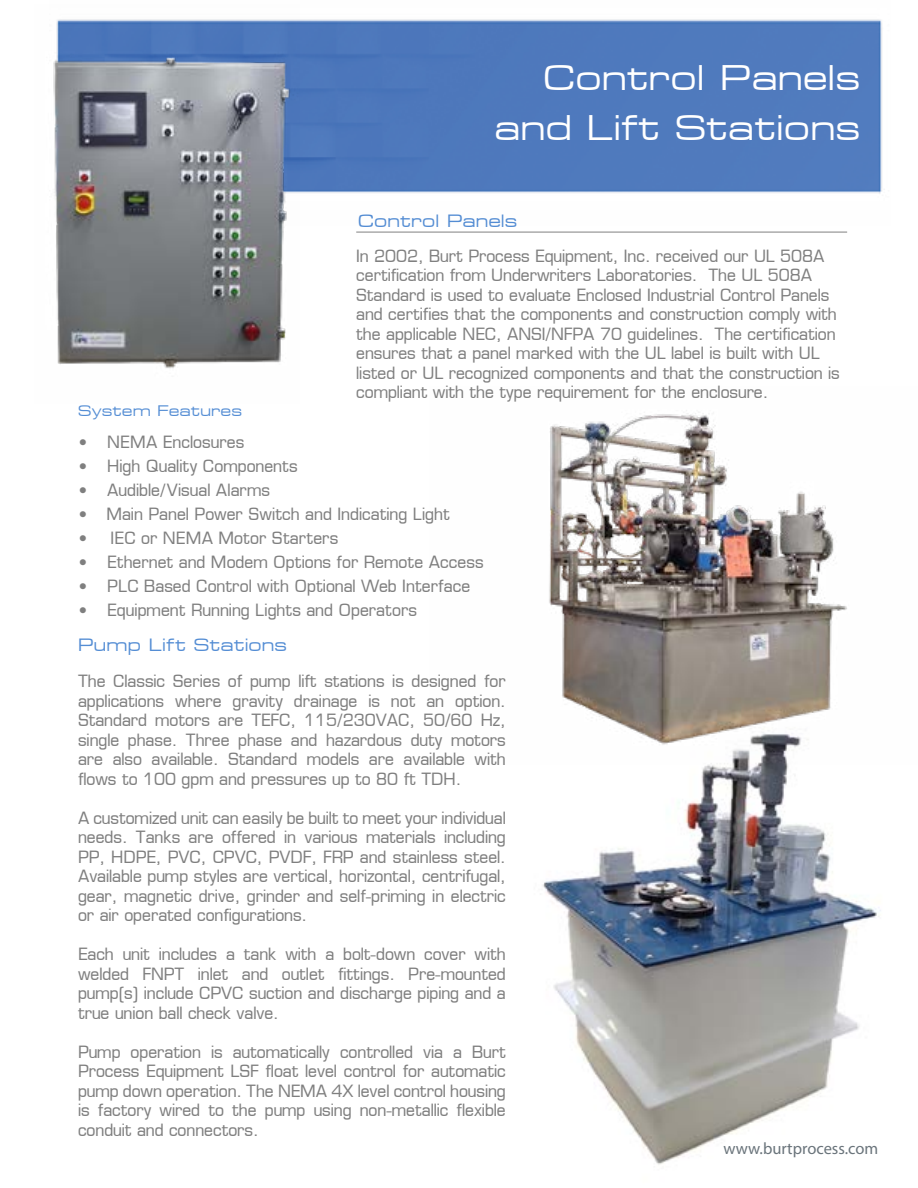
<style>
.page{position:relative;width:918px;height:1188px;background:#fff}
.page>*{position:absolute;margin:0;border:0;box-sizing:border-box;transform-origin:0 0}
.t1{font:42px/50.4px "Metrostyle Extended";color:#fff;text-align:right}
.t2{font:21px "Metrostyle Extended";letter-spacing:.005em;color:#548dd4}
.t3{font:18px "Metrostyle Extended";letter-spacing:.005em;color:#548dd4}
.t4{font:16.5px/19.5px "Metrostyle";color:#7f7f7f;text-align:justify}
.t5{font:16.5px/19.5px "Metrostyle";color:#808080}
.t6{font:16.5px "Myriad Pro";color:#6a747b}
</style>
<div class="page">
<img style="left:542px;top:764px;width:339px;height:401px">
<div style="left:299px;top:19px;width:583px;height:175px;background:#4f79bd"></div>
<hr style="left:356px;top:232px;width:491px;height:1px;background:#808080">
<img style="left:53px;top:19px;width:246px;height:350px">
<img style="left:549px;top:413px;width:298px;height:351px">
<h1 class="t1" style="left:494px;top:53px;width:368px">Control Panels and Lift Stations</h1>
<p class="t2" style="left:358px;top:209px;width:161px">Control Panels</p>
<p class="t3" style="left:78px;top:401px;width:166px">System Features</p>
<p class="t5" style="left:356px;top:246px;width:485px">In 2002, Burt Process Equipment, Inc. received our UL 508A certification from Underwriters Laboratories. The UL 508A Standard is used to evaluate Enclosed Industrial Control Panels and certifies that the components and construction comply with the applicable NEC, ANSI/NFPA 70 guidelines. The certification ensures that a panel marked with the UL label is built with UL listed or UL recognized components and that the construction is compliant with the type requirement for the enclosure.</p>
<p class="t4" style="left:78px;top:432px;width:168px">• NEMA Enclosures</p>
<p class="t4" style="left:78px;top:457px;width:221px">• High Quality Components</p>
<p class="t4" style="left:78px;top:481px;width:193px">• Audible/Visual Alarms</p>
<p class="t4" style="left:78px;top:505px;width:373px">• Main Panel Power Switch and Indicating Light</p>
<p class="t4" style="left:78px;top:529px;width:262px">• IEC or NEMA Motor Starters</p>
<p class="t4" style="left:78px;top:553px;width:407px">• Ethernet and Modem Options for Remote Access</p>
<p class="t4" style="left:78px;top:577px;width:394px">• PLC Based Control with Optional Web Interface</p>
<p class="t4" style="left:78px;top:601px;width:341px">• Equipment Running Lights and Operators</p>
<p class="t2" style="left:78px;top:634px;width:210px">Pump Lift Stations</p>
<p class="t4" style="left:78px;top:671px;width:429px">The Classic Series of pump lift stations is designed for applications where gravity drainage is not an option.<br>Standard motors are TEFC, 115/230VAC, 50/60 Hz, single phase. Three phase and hazardous duty motors are also available. Standard models are available with flows to 100 gpm and pressures up to 80 ft TDH.</p>
<p class="t4" style="left:78px;top:808px;width:429px">A customized unit can easily be built to meet your individual needs. Tanks are offered in various materials including PP, HDPE, PVC, CPVC, PVDF, FRP and stainless steel.<br>Available pump styles are vertical, horizontal, centrifugal, gear, magnetic drive, grinder and self-priming in electric or air operated configurations.</p>
<p class="t4" style="left:78px;top:945px;width:429px">Each unit includes a tank with a bolt-down cover with welded FNPT inlet and outlet fittings. Pre-mounted pump(s) include CPVC suction and discharge piping and a true union ball check valve.</p>
<p class="t4" style="left:78px;top:1042px;width:429px">Pump operation is automatically controlled via a Burt Process Equipment LSF float level control for automatic pump down operation. The NEMA 4X level control housing is factory wired to the pump using non-metallic flexible conduit and connectors.</p>
<p class="t6" style="left:723px;top:1139px;width:156px">www.burtprocess.com</p>
</div>
